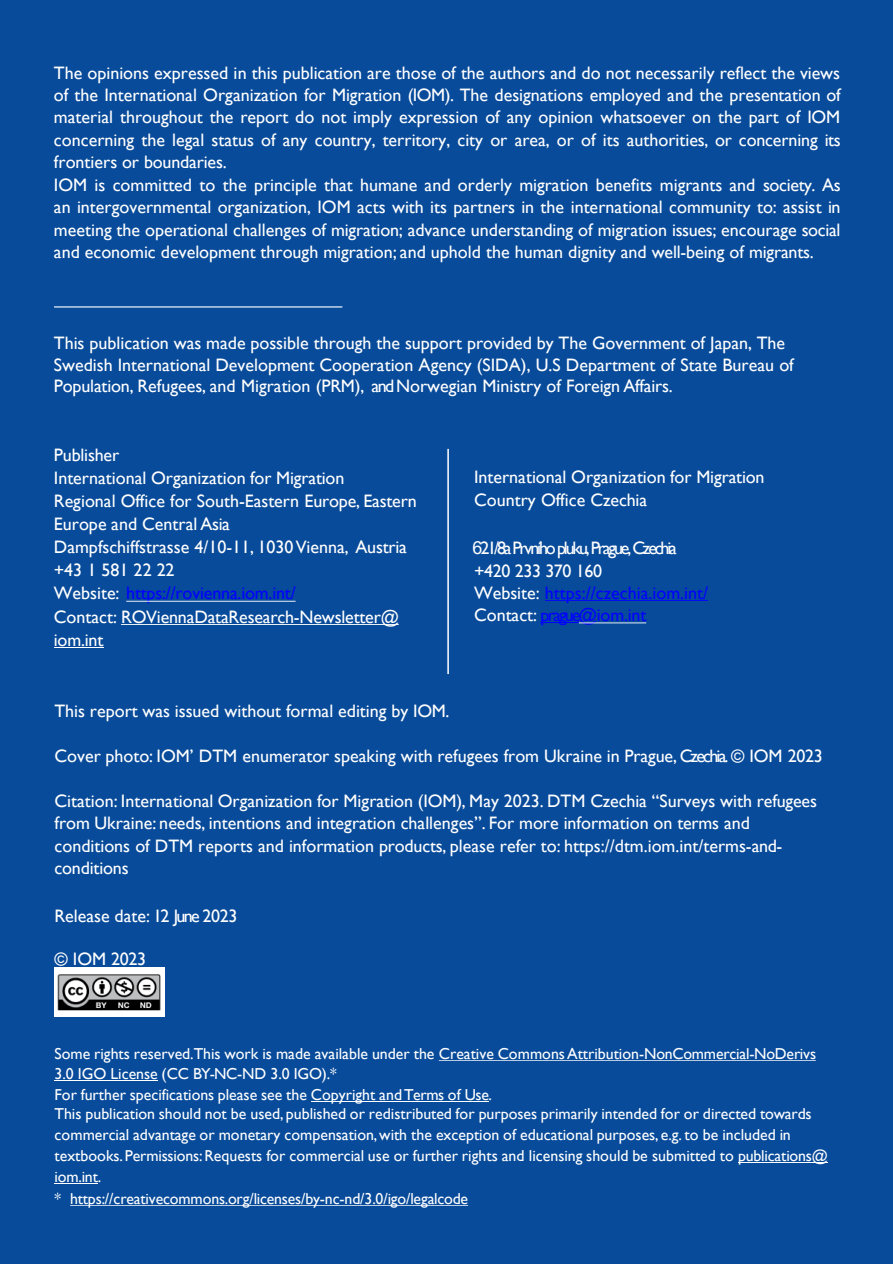
<style>
.page{position:relative;width:893px;height:1264px;background:#fff}
.page>*{position:absolute;margin:0;border:0;box-sizing:border-box;transform-origin:0 0}
.t1{font:18px/22.5px "Gill Sans";color:#fff;text-align:justify}
.t2{font:18px/22.5px "Gill Sans";letter-spacing:-.005em;color:#00f}
.t3{font:18px "Gill Sans";letter-spacing:-.12em;color:#fff}
.t4{font:18px "Gill Sans";letter-spacing:-.02em;color:#fff}
.t5{font:15.9px/21px "Gill Sans";color:#fff}
.s1{color:#fff}
.s2{font-family:"Arial"}
</style>
<div class="page">
<div style="left:0;top:0;width:892px;height:1263px;background:#084b9a"></div>
<hr style="left:54px;top:306px;width:288px;height:1px;background:#fefefe">
<img style="left:55px;top:967px;width:110px;height:49px">
<hr style="left:54px;top:1080px;width:104px;height:1px;background:#fff">
<hr style="left:311px;top:1100px;width:177px;height:1px;background:#fff">
<hr style="left:738px;top:1162px;width:89px;height:1px;background:#fff">
<hr style="left:54px;top:1183px;width:44px;height:1px;background:#fff">
<svg style="left:126px;top:600px;width:169px;height:1px"></svg>
<svg style="left:121px;top:624px;width:278px;height:1px"></svg>
<hr style="left:54px;top:647px;width:49px;height:1px;background:#fff">
<svg style="left:545px;top:600px;width:163px;height:1px"></svg>
<hr style="left:540px;top:622px;width:38px;height:1px;background:#00f">
<svg style="left:578px;top:622px;width:68px;height:1px"></svg>
<hr style="left:447px;top:449px;width:2px;height:225px;background:#fff">
<p class="t1" style="left:54px;top:62px;width:788px">The opinions expressed in this publication are those of the authors and do not necessarily reflect the views of the International Organization for Migration (IOM). The designations employed and the presentation of material throughout the report do not imply expression of any opinion whatsoever on the part of IOM concerning the legal status of any country, territory, city or area, or of its authorities, or concerning its frontiers or boundaries.</p>
<p class="t1" style="left:54px;top:174px;width:788px">IOM is committed to the principle that humane and orderly migration benefits migrants and society. As an intergovernmental organization, IOM acts with its partners in the international community to: assist in meeting the operational challenges of migration; advance understanding of migration issues; encourage social and economic development through migration; and uphold the human dignity and well-being of migrants.</p>
<p class="t1" style="left:54px;top:332px;width:741px;line-height:21.6px;text-align:left">This publication was made possible through the support provided by The Government of Japan, The<br>Swedish International Development Cooperation Agency (SIDA), U.S Department of State Bureau of<br>Population, Refugees, and Migration (PRM), andNorwegian Ministry of Foreign Affairs.</p>
<p class="t1" style="left:54px;top:443px;width:67px">Publisher</p>
<p class="t1" style="left:54px;top:467px;width:292px">International Organization for Migration</p>
<p class="t1" style="left:54px;top:490px;width:364px">Regional Office for South-Eastern Europe, Eastern</p>
<p class="t1" style="left:54px;top:513px;width:177px">Europe and Central Asia</p>
<p class="t1" style="left:54px;top:536px;width:354px">Dampfschiffstrasse 4/10-11, 1030Vienna, Austria</p>
<p class="t1" style="left:54px;top:559px;width:122px">+43 1 581 22 22</p>
<p class="t2" style="left:54px;top:582px;width:243px"><span class="s1">Website:</span> https://rovienna.iom.int/</p>
<p class="t1" style="left:54px;top:605px;width:346px">Contact: ROViennaDataResearch-Newsletter@</p>
<p class="t1" style="left:54px;top:628px;width:51px">iom.int</p>
<p class="t1" style="left:474px;top:466px;width:292px">International Organization for Migration</p>
<p class="t1" style="left:474px;top:489px;width:174px">Country Office Czechia</p>
<p class="t3" style="left:472px;top:537px;width:206px"><span class="s2">6</span>21/8a Prvního pluku, Prague,Czechia</p>
<p class="t4" style="left:474px;top:560px;width:130px">+420 233 370 160</p>
<p class="t2" style="left:474px;top:581px;width:236px"><span class="s1">Website:</span> https://czechia.iom.int/<br><span class="s1">Contact:</span> prague@iom.int</p>
<p class="t1" style="left:54px;top:700px;width:396px">This report was issued without formal editing by IOM.</p>
<p class="t1" style="left:54px;top:744px;width:769px">Cover photo: IOM’ DTM enumerator speaking with refugees from Ukraine in Prague, Czechia. © IOM 2023</p>
<p class="t1" style="left:54px;top:789px;width:764px;text-align:left">Citation: International Organization for Migration (IOM), May 2023. DTM Czechia “Surveys with refugees from Ukraine: needs, intentions and integration challenges”. For more information on terms and conditions of DTM reports and information products, please refer to: https://dtm.iom.int/terms-and&shy;conditions</p>
<p class="t1" style="left:54px;top:905px;width:184px">Release date: 12 June 2023</p>
<p class="t1" style="left:54px;top:948px;width:93px">© IOM 2023</p>
<p class="t5" style="left:54px;top:1042px;width:763px">Some rights reserved.This work is made available under the Creative CommonsAttribution-NonCommercial-NoDerivs</p>
<p class="t5" style="left:54px;top:1063px;width:284px">3.0 IGO License (CC BY-NC-ND 3.0 IGO).*</p>
<p class="t5" style="left:54px;top:1083px;width:439px">For further specifications please see the Copyright andTerms of Use.</p>
<p class="t5" style="left:54px;top:1103px;width:774px">This publication should not be used, published or redistributed for purposes primarily intended for or directed towards commercial advantage or monetary compensation,with the exception of educational purposes, e.g. to be included in textbooks.Permissions:Requests for commercial use or further rights and licensing should be submitted to publications@ iom.int.</p>
<p class="t5" style="left:54px;top:1188px;width:415px">* https://creativecommons.org/licenses/by-nc-nd/3.0/igo/legalcode</p>
</div>
